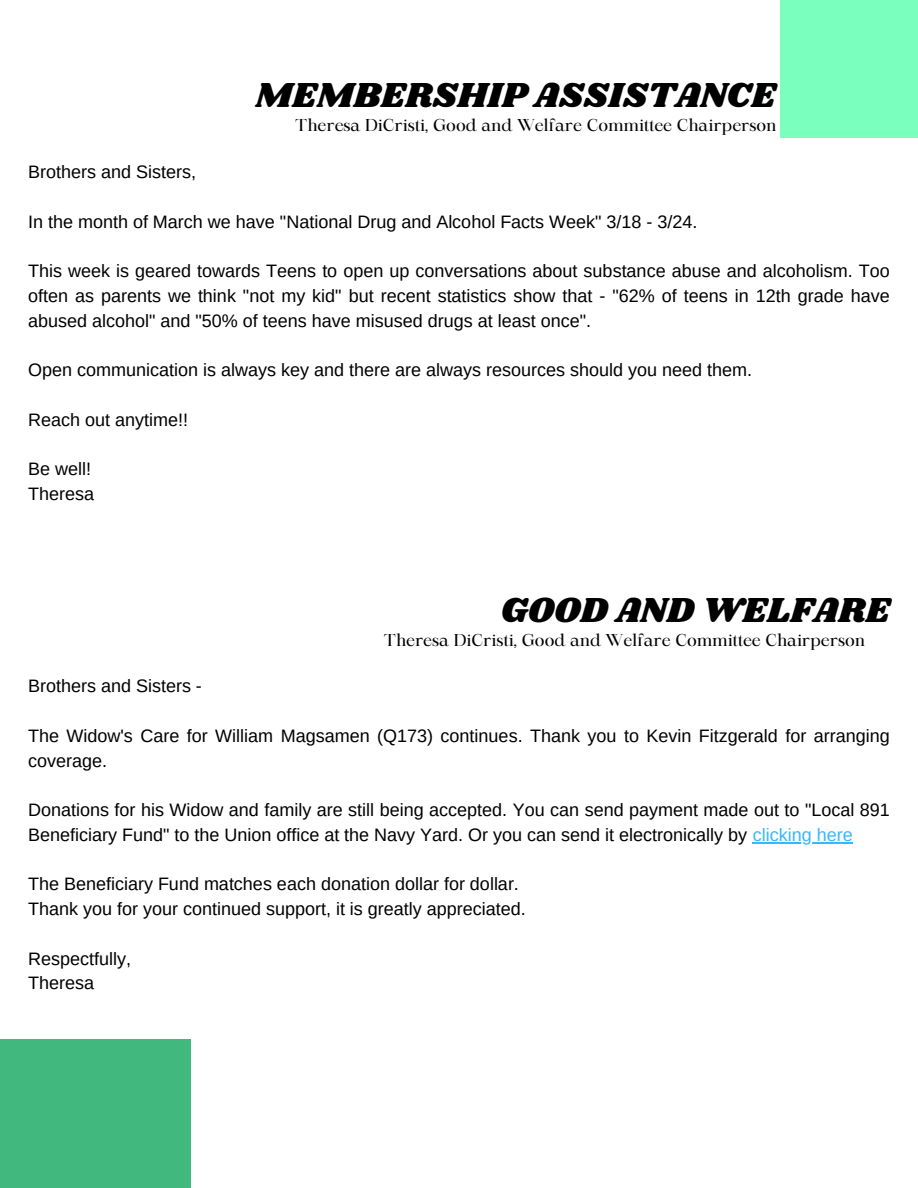
<style>
.page{position:relative;width:918px;height:1188px;background:#fff}
.page>*{position:absolute;margin:0;border:0;box-sizing:border-box;transform-origin:0 0}
.t1{font:36px "Shrikhand";color:#000}
.t2{font:18px/24.8px "Arimo";color:#000}
.t3{font:16.5px "Maharlika";color:#000}
.s1{color:#38b6ff}
</style>
<div class="page">
<div style="left:780px;top:0;width:138px;height:138px;background:#7affbf"></div>
<hr style="left:753px;top:842px;width:100px;height:1px;background:#38b6ff">
<div style="left:0;top:1039px;width:191px;height:149px;background:#40b87e"></div>
<h1 class="t1" style="left:255px;top:71px;width:522px">MEMBERSHIP ASSISTANCE</h1>
<p class="t3" style="left:295px;top:119px;width:483px">Theresa DiCristi, Good and Welfare Committee Chairperson</p>
<p class="t2" style="left:28px;top:159px;width:169px">Brothers and Sisters,</p>
<p class="t2" style="left:28px;top:209px;width:671px">In the month of March we have "National Drug and Alcohol Facts Week" 3/18 - 3/24.</p>
<p class="t2" style="left:28px;top:258px;width:863px;text-align:justify">This week is geared towards Teens to open up conversations about substance abuse and alcoholism. Too often as parents we think "not my kid" but recent statistics show that - "62% of teens in 12th grade have abused alcohol" and "50% of teens have misused drugs at least once".</p>
<p class="t2" style="left:28px;top:357px;width:725px">Open communication is always key and there are always resources should you need them.</p>
<p class="t2" style="left:28px;top:407px;width:161px">Reach out anytime!!</p>
<p class="t2" style="left:28px;top:456px;width:68px">Be well!<br>Theresa</p>
<h1 class="t1" style="left:500px;top:585px;width:391px">GOOD AND WELFARE</h1>
<p class="t3" style="left:384px;top:634px;width:483px">Theresa DiCristi, Good and Welfare Committee Chairperson</p>
<p class="t2" style="left:28px;top:674px;width:175px">Brothers and Sisters -</p>
<p class="t2" style="left:28px;top:723px;width:863px">The Widow's Care for William Magsamen (Q173) continues. Thank you to Kevin Fitzgerald for arranging coverage.</p>
<p class="t2" style="left:28px;top:798px;width:863px">Donations for his Widow and family are still being accepted. You can send payment made out to "Local 891<br>Beneficiary Fund" to the Union office at the Navy Yard. Or you can send it electronically by <span class="s1">clicking here</span></p>
<p class="t2" style="left:28px;top:872px;width:499px">The Beneficiary Fund matches each donation dollar for dollar.<br>Thank you for your continued support, it is greatly appreciated.</p>
<p class="t2" style="left:28px;top:946px;width:104px">Respectfully,<br>Theresa</p>
</div>
